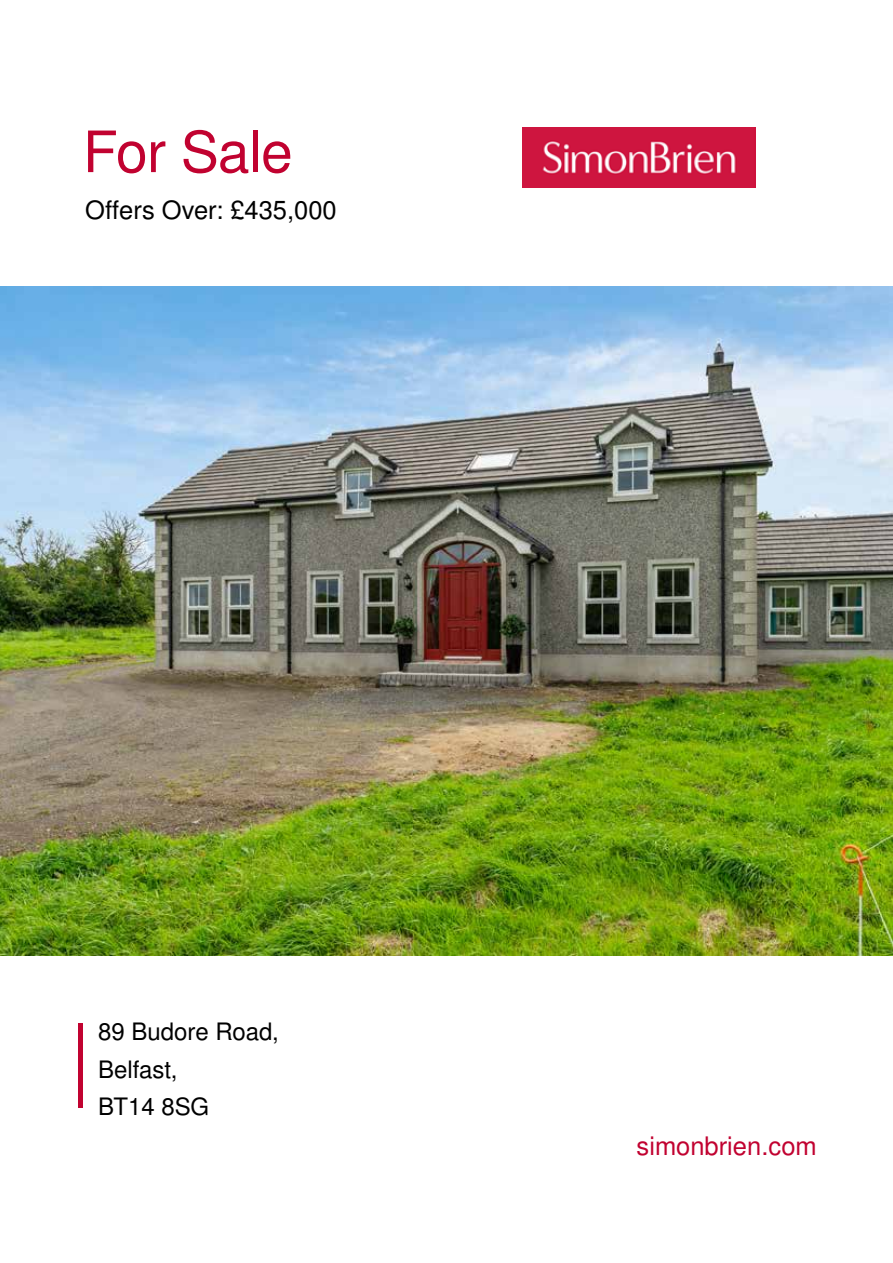
<style>
.page{position:relative;width:893px;height:1263px;background:#fff}
.page>*{position:absolute;margin:0;border:0;box-sizing:border-box;transform-origin:0 0}
.t1{font:57px "Nimbus San L";letter-spacing:-.01em;color:#c10230}
.t2{font:25.5px "Nimbus San L";color:#000}
.t3{font:25.5px "Nimbus San L";color:#c10230}
.t4{font:24px/37.3px "Nimbus San L";color:#000}
</style>
<div class="page">
<img style="left:0;top:286px;width:893px;height:669px">
<img style="left:522px;top:128px;width:233px;height:60px">
<div style="left:78px;top:1023px;width:5px;height:85px;background:#c10230"></div>
<h1 class="t1" style="left:83px;top:111px;width:211px">For Sale</h1>
<p class="t2" style="left:85px;top:192px;width:253px">Offers Over: £435,000</p>
<p class="t4" style="left:98px;top:1012px;width:182px">89 Budore Road,<br>Belfast,<br>BT14 8SG</p>
<p class="t3" style="left:637px;top:1127px;width:182px">simonbrien.com</p>
</div>
